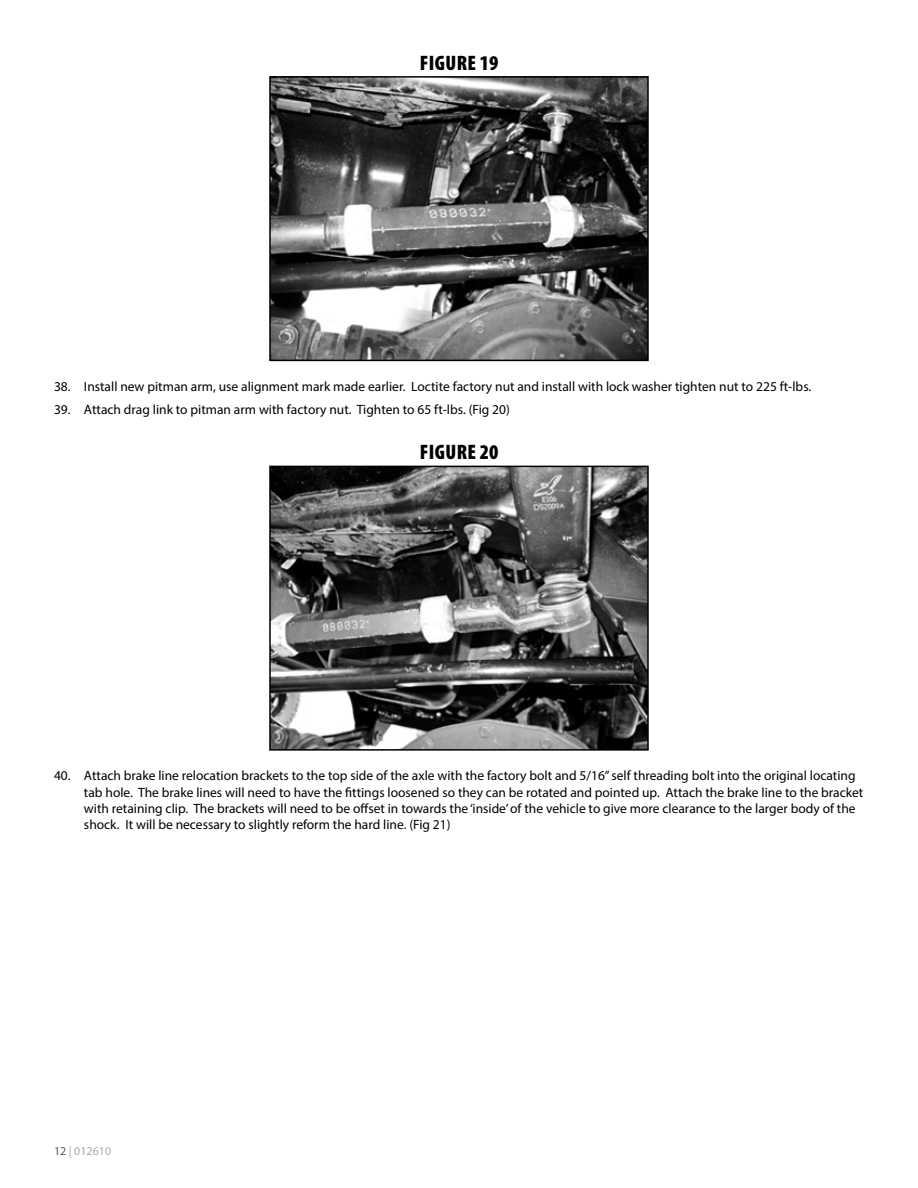
<style>
.page{position:relative;width:918px;height:1188px;background:#fff}
.page>*{position:absolute;margin:0;border:0;box-sizing:border-box;transform-origin:0 0}
.t1{font:900 condensed 21px "Myriad Pro";letter-spacing:.02em;color:#000}
.t2{font:13.5px/16.2px "Myriad Pro";color:#000}
.t3{font:12px "Myriad Pro";color:#a7a9ac}
.s1{color:#58595b}
</style>
<div class="page">
<img style="left:272px;top:79px;width:374px;height:279px">
<div style="left:269px;top:76px;width:380px;height:285px;border:2px solid #000"></div>
<img style="left:272px;top:469px;width:374px;height:279px">
<div style="left:269px;top:466px;width:380px;height:285px;border:2px solid #000"></div>
<h1 class="t1" style="left:420px;top:49px;width:80px">FIGURE 19</h1>
<p class="t2" style="left:54px;top:378px;width:759px">38. Install new pitman arm, use alignment mark made earlier. Loctite factory nut and install with lock washer tighten nut to 225 ft-lbs.</p>
<p class="t2" style="left:54px;top:401px;width:457px">39. Attach drag link to pitman arm with factory nut. Tighten to 65 ft-lbs. (Fig 20)</p>
<h1 class="t1" style="left:420px;top:439px;width:80px">FIGURE 20</h1>
<p class="t2" style="left:84px;top:767px;width:781px;text-indent:-30px">40. Attach brake line relocation brackets to the top side of the axle with the factory bolt and 5/16” self threading bolt into the original locating tab hole. The brake lines will need to have the fittings loosened so they can be rotated and pointed up. Attach the brake line to the bracket with retaining clip. The brackets will need to be offset in towards the ‘inside’ of the vehicle to give more clearance to the larger body of the shock. It will be necessary to slightly reform the hard line. (Fig 21)</p>
<p class="t3" style="left:54px;top:1143px;width:59px"><span class="s1">12</span> | 012610</p>
</div>
